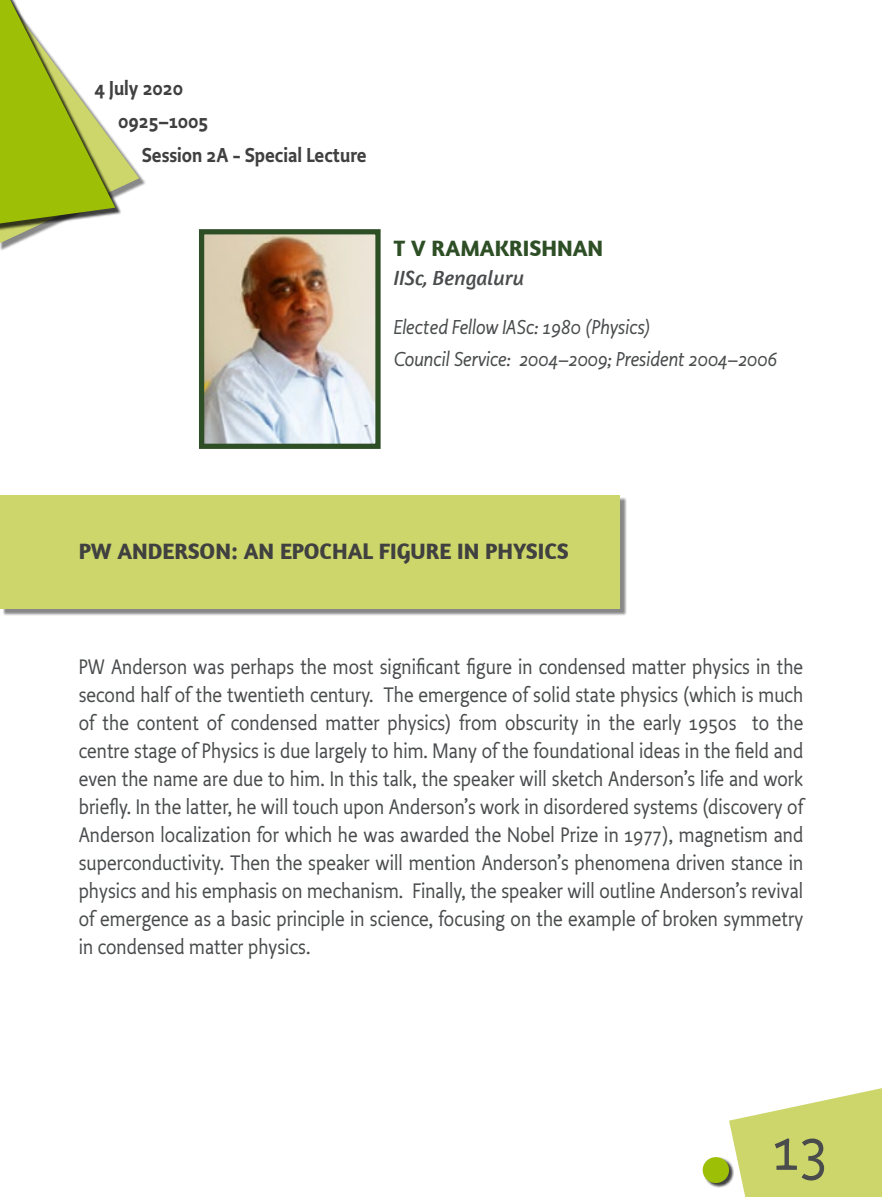
<style>
.page{position:relative;width:882px;height:1197px;background:#fff}
.page>*{position:absolute;margin:0;border:0;box-sizing:border-box;transform-origin:0 0}
.t1{font:64.75px "Productus";color:#494b4c}
.t2{font:700 22.75px "Amaranth";color:#404040}
.t3{font:700 22.75px "Amaranth";color:#2e4f26}
.t4{font:21.88px/28px "Productus";letter-spacing:.005em;color:#494b4c;text-align:justify}
.t5{font:italic 21px/32.4px "Productus";color:#494b4c}
.t6{font:600 21px "Productus";color:#404040}
.t7{font:italic 21px "Amaranth";color:#494b4c}
</style>
<div class="page">
<svg style="left:729px;top:1088px;width:153px;height:109px"></svg>
<div style="left:3px;top:497px;width:623px;height:118px;background:#000;opacity:.75"></div>
<div style="left:0;top:495px;width:620px;height:114px;background:#ccd66a"></div>
<svg style="left:0;top:0;width:139px;height:244px"></svg>
<div style="left:704px;top:1158px;width:30px;height:30px;background:#000;opacity:.75"></div>
<div style="left:703px;top:1157px;width:26px;height:26px;background:#9dbf06;border-radius:50%"></div>
<img style="left:205px;top:235px;width:170px;height:208px">
<div style="left:199px;top:229px;width:182px;height:220px;border:5px solid #2e4f26"></div>
<p class="t6" style="left:94px;top:74px;width:90px">4 July 2020</p>
<p class="t6" style="left:118px;top:108px;width:92px">0925–1005</p>
<p class="t6" style="left:142px;top:142px;width:227px">Session 2A - Special Lecture</p>
<p class="t3" style="left:394px;top:234px;width:211px">T V RAMAKRISHNAN</p>
<p class="t7" style="left:394px;top:266px;width:132px">IISc, Bengaluru</p>
<p class="t5" style="left:394px;top:311px;width:385px">Elected Fellow IASc: 1980 (Physics)<br>Council Service: 2004–2009; President 2004–2006</p>
<p class="t2" style="left:79px;top:537px;width:492px">PW ANDERSON: AN EPOCHAL FIGURE IN PHYSICS</p>
<p class="t4" style="left:79px;top:653px;width:726px">PW Anderson was perhaps the most significant figure in condensed matter physics in the second half of the twentieth century. The emergence of solid state physics (which is much of the content of condensed matter physics) from obscurity in the early 1950s to the centre stage of Physics is due largely to him. Many of the foundational ideas in the field and even the name are due to him. In this talk, the speaker will sketch Anderson’s life and work briefly. In the latter, he will touch upon Anderson’s work in disordered systems (discovery of Anderson localization for which he was awarded the Nobel Prize in 1977), magnetism and superconductivity. Then the speaker will mention Anderson’s phenomena driven stance in physics and his emphasis on mechanism. Finally, the speaker will outline Anderson’s revival of emergence as a basic principle in science, focusing on the example of broken symmetry in condensed matter physics.</p>
<h1 class="t1" style="left:773px;top:1110px;width:56px">13</h1>
</div>
